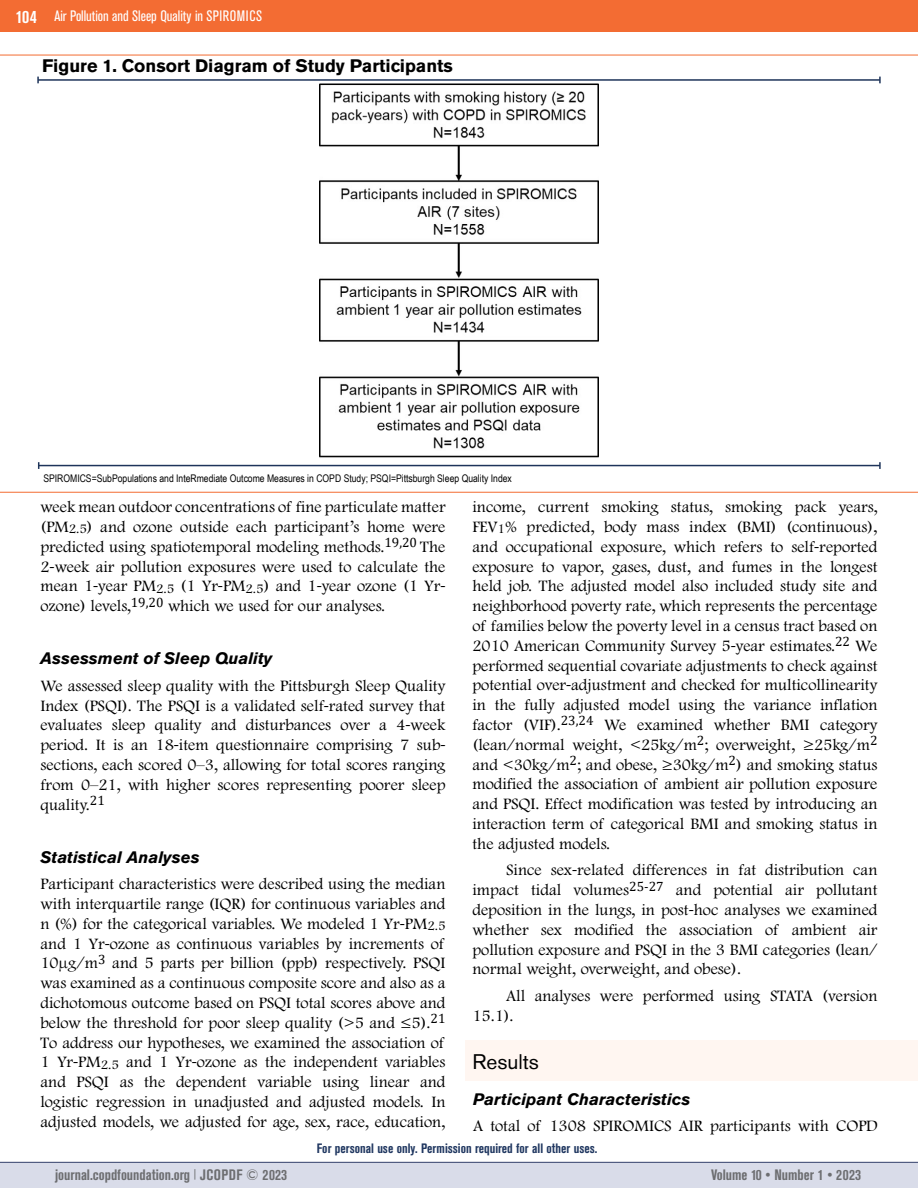
<style>
.page{position:relative;width:918px;height:1188px;background:#fff}
.page>*{position:absolute;margin:0;border:0;box-sizing:border-box;transform-origin:0 0}
.t1{font:21px "Akzidenz Grotesk BQ";color:#000101}
.t2{font:700 18px "Akzidenz Grotesk BE";color:#000}
.t3{font:300 16.5px/19.8px "Footlight MT Pro";color:#000;text-align:justify}
.t4{font:italic 700 16.5px "Akzidenz Grotesk BQ";color:#000}
.t5{font:700 condensed 15px "Akzidenz Grotesk BE";color:#6d6e71}
.t6{font:condensed 15px "Akzidenz Grotesk BE";color:#fff}
.t7{font:700 condensed 13.5px "Akzidenz Grotesk BE";color:#213861}
.t8{font:10.5px "Arial Narrow";color:#000}
.s1{font-weight:700;font-size:18px}
.s2{font-family:"Myriad Pro";font-weight:400}
</style>
<div class="page">
<div style="left:0;top:1162px;width:918px;height:26px;background:#d9dce9"></div>
<div style="left:0;top:0;width:918px;height:32px;background:#f36c33"></div>
<hr style="left:0;top:1162px;width:918px;height:1px;background:#34416b">
<hr style="left:38px;top:79px;width:842px;height:2px;background:#1e345a">
<hr style="left:39px;top:465px;width:841px;height:1px;background:#1e345a">
<svg style="left:879px;top:462px;width:2px;height:7px"></svg>
<img style="left:320px;top:83px;width:279px;height:375px">
<hr style="left:0;top:492px;width:918px;height:1px;background:#f36c31">
<div style="left:466px;top:1041px;width:452px;height:40px;background:#fff6f1"></div>
<hr style="left:0;top:55px;width:918px;height:1px;background:#f36c31">
<p class="t6" style="left:16px;top:8px;width:248px"><span class="s1">104</span> Air Pollution and Sleep Quality in SPIROMICS</p>
<p class="t2" style="left:42px;top:56px;width:413px">Figure 1. Consort Diagram of Study Participants</p>
<p class="t8" style="left:43px;top:471px;width:470px">SPIROMICS=SubPopulations and InteRmediate Outcome Measures in COPD Study; PSQI=Pittsburgh Sleep Quality Index</p>
<p class="t3" style="left:40px;top:497px;width:407px">week mean outdoor concentrations of fine particulate matter (PM<sub>2.5</sub>) and ozone outside each participant’s home were predicted using spatiotemporal modeling methods.<sup>19,20</sup> The 2<span class="s2">-</span>week air pollution exposures were used to calculate the mean 1<span class="s2">-</span>year PM<sub>2.5</sub> (1 Yr<span class="s2">-</span>PM<sub>2.5</sub>) and 1<span class="s2">-</span>year ozone (1 Yr&shy;ozone) levels,<sup>19,20</sup> which we used for our analyses.</p>
<p class="t4" style="left:40px;top:649px;width:233px">Assessment of Sleep Quality</p>
<p class="t3" style="left:40px;top:676px;width:407px">We assessed sleep quality with the Pittsburgh Sleep Quality Index (PSQI). The PSQI is a validated self<span class="s2">-</span>rated survey that evaluates sleep quality and disturbances over a 4<span class="s2">-</span>week period. It is an 18<span class="s2">-</span>item questionnaire comprising 7 sub&shy;sections, each scored 0–3, allowing for total scores ranging from 0–21, with higher scores representing poorer sleep quality.<sup>21</sup></p>
<p class="t4" style="left:41px;top:847px;width:161px">Statistical Analyses</p>
<p class="t3" style="left:40px;top:875px;width:407px">Participant characteristics were described using the median with interquartile range (IQR) for continuous variables and n (%) for the categorical variables. We modeled 1 Yr<span class="s2">-</span>PM<sub>2.5 </sub>and 1 Yr<span class="s2">-</span>ozone as continuous variables by increments of 10µg/m<sup>3</sup> and 5 parts per billion (ppb) respectively. PSQI was examined as a continuous composite score and also as a dichotomous outcome based on PSQI total scores above and below the threshold for poor sleep quality (&gt;5 and ≤5).<sup>21<br></sup>To address our hypotheses, we examined the association of 1 Yr<span class="s2">-</span>PM<sub>2.5</sub> and 1 Yr<span class="s2">-</span>ozone as the independent variables and PSQI as the dependent variable using linear and logistic regression in unadjusted and adjusted models. In adjusted models, we adjusted for age, sex, race, education,</p>
<p class="t3" style="left:472px;top:497px;width:407px">income, current smoking status, smoking pack years, FEV<sub>1</sub>% predicted, body mass index (BMI) (continuous), and occupational exposure, which refers to self<span class="s2">-</span>reported exposure to vapor, gases, dust, and fumes in the longest held job. The adjusted model also included study site and neighborhood poverty rate, which represents the percentage of families below the poverty level in a census tract based on 2010 American Community Survey 5<span class="s2">-</span>year estimates.<sup>22</sup> We performed sequential covariate adjustments to check against potential over<span class="s2">-</span>adjustment and checked for multicollinearity in the fully adjusted model using the variance inflation factor (VIF).<sup>23,24</sup> We examined whether BMI category (lean/normal weight, &lt;25kg/m<sup>2</sup>; overweight, ≥25kg/m<sup>2 </sup>and &lt;30kg/m<sup>2</sup>; and obese, ≥30kg/m<sup>2</sup>) and smoking status modified the association of ambient air pollution exposure and PSQI. Effect modification was tested by introducing an interaction term of categorical BMI and smoking status in the adjusted models.</p>
<p class="t3" style="left:472px;top:861px;width:407px;text-indent:34px">Since sex<span class="s2">-</span>related differences in fat distribution can impact tidal volumes<sup>25-27</sup> and potential air pollutant deposition in the lungs, in post<span class="s2">-</span>hoc analyses we examined whether sex modified the association of ambient air pollution exposure and PSQI in the 3 BMI categories (lean/ normal weight, overweight, and obese).</p>
<p class="t3" style="left:472px;top:986px;width:407px;text-indent:34px">All analyses were performed using STATA (version<br>15.1).</p>
<p class="t1" style="left:472px;top:1049px;width:68px">Results</p>
<p class="t4" style="left:473px;top:1089px;width:219px">Participant Characteristics</p>
<p class="t3" style="left:473px;top:1116px;width:406px">A total of 1308 SPIROMICS AIR participants with COPD</p>
<p class="t7" style="left:317px;top:1141px;width:282px">For personal use only. Permission required for all other uses.</p>
<p class="t5" style="left:55px;top:1166px;width:234px">journal.copdfoundation.org <sup>|</sup> JCOPDF © 2023</p>
<p class="t5" style="left:711px;top:1166px;width:151px">Volume 10 • Number 1 • 2023</p>
</div>
